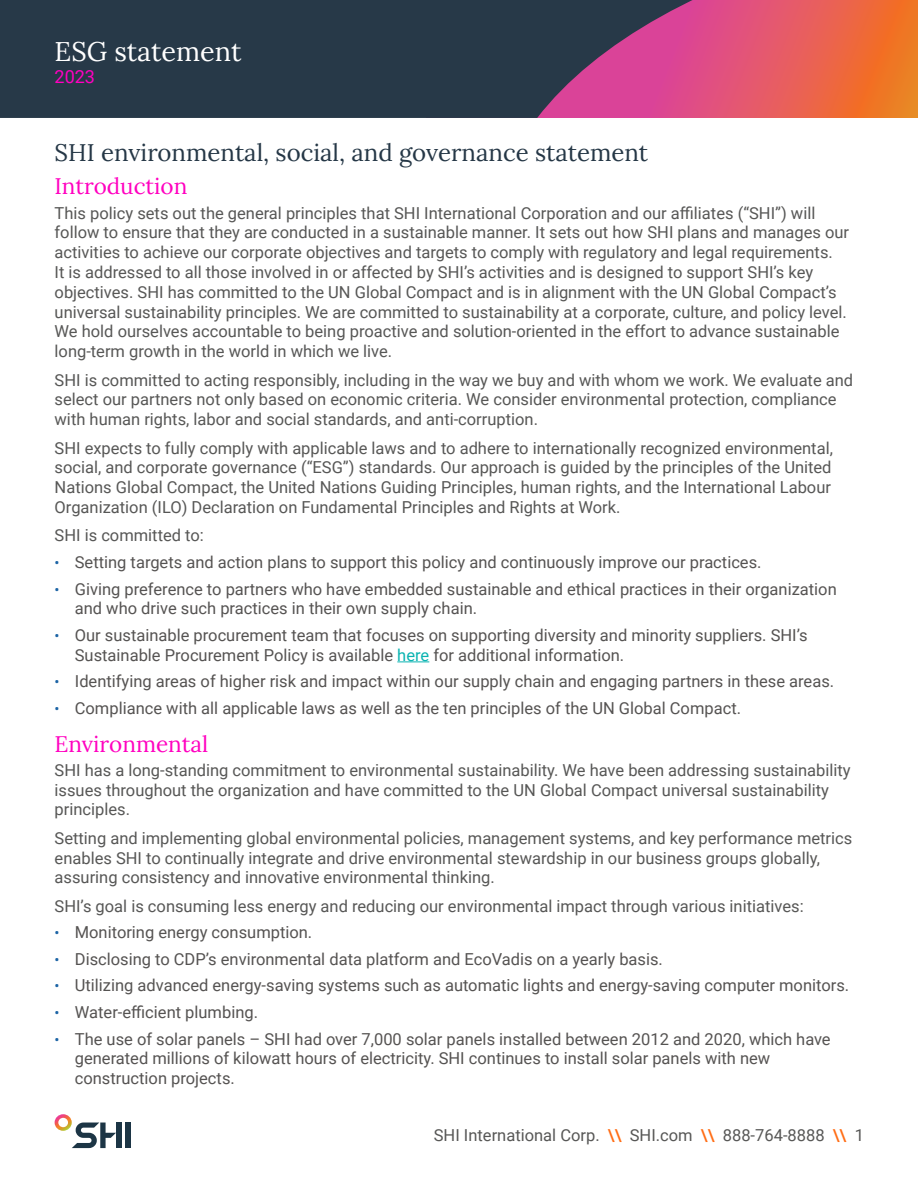
<style>
.page{position:relative;width:918px;height:1188px;background:#fff}
.page>*{position:absolute;margin:0;border:0;box-sizing:border-box;transform-origin:0 0}
.t1{font:27px "Lora";color:#fff}
.t2{font:24px "Lora";color:#253746}
.t3{font:22.5px "Lora";color:#ff00c0}
.t4{font:18px "Roboto";color:#ff00c0}
.t5{font:16.5px/19.8px "Roboto";color:#575756}
.t6{font:16.5px/19.8px "Roboto";color:#555352}
.s1{font-size:15px;color:#1c64a5}
.s2{color:#09b3b1}
.s3{font-weight:500;color:#ff6d15}
</style>
<div class="page">
<svg style="left:845px;top:0;width:73px;height:118px;background:#ee722a"></svg>
<svg style="left:0;top:0;width:845px;height:118px;background:#5c3f56"></svg>
<div style="left:125px;top:1123px;width:5px;height:25px;background:#1c3545"></div>
<svg style="left:55px;top:1114px;width:61px;height:34px"></svg>
<div style="left:116px;top:1123px;width:5px;height:25px;background:#1c3545"></div>
<hr style="left:397px;top:661px;width:32px;height:1px;background:#09b3b1">
<h1 class="t1" style="left:55px;top:31px;width:188px">ESG statement</h1>
<p class="t4" style="left:55px;top:64px;width:42px">2023</p>
<h2 class="t2" style="left:55px;top:134px;width:595px">SHI environmental, social, and governance statement</h2>
<h3 class="t3" style="left:55px;top:169px;width:134px">Introduction</h3>
<p class="t5" style="left:55px;top:202px;width:796px">This policy sets out the general principles that SHI International Corporation and our affiliates (“SHI”) will follow to ensure that they are conducted in a sustainable manner. It sets out how SHI plans and manages our activities to achieve our corporate objectives and targets to comply with regulatory and legal requirements.<br>It is addressed to all those involved in or affected by SHI’s activities and is designed to support SHI’s key objectives. SHI has committed to the UN Global Compact and is in alignment with the UN Global Compact’s universal sustainability principles. We are committed to sustainability at a corporate, culture, and policy level.<br>We hold ourselves accountable to being proactive and solution-oriented in the effort to advance sustainable long-term growth in the world in which we live.</p>
<p class="t5" style="left:55px;top:369px;width:800px">SHI is committed to acting responsibly, including in the way we buy and with whom we work. We evaluate and select our partners not only based on economic criteria. We consider environmental protection, compliance with human rights, labor and social standards, and anti-corruption.</p>
<p class="t5" style="left:55px;top:437px;width:780px;text-align:justify">SHI expects to fully comply with applicable laws and to adhere to internationally recognized environmental, social, and corporate governance (“ESG”) standards. Our approach is guided by the principles of the United Nations Global Compact, the United Nations Guiding Principles, human rights, and the International Labour Organization (ILO) Declaration on Fundamental Principles and Rights at Work.</p>
<p class="t5" style="left:55px;top:525px;width:151px">SHI is committed to:</p>
<p class="t6" style="left:55px;top:552px;width:708px"><span class="s1">•</span> Setting targets and action plans to support this policy and continuously improve our practices.</p>
<p class="t6" style="left:75px;top:578px;width:763px;text-indent:-20px"><span class="s1">•</span> Giving preference to partners who have embedded sustainable and ethical practices in their organization and who drive such practices in their own supply chain.</p>
<p class="t6" style="left:75px;top:625px;width:734px;text-indent:-20px"><span class="s1">•</span> Our sustainable procurement team that focuses on supporting diversity and minority suppliers. SHI’s<br>Sustainable Procurement Policy is available <span class="s2">here</span> for additional information.</p>
<p class="t6" style="left:55px;top:671px;width:781px"><span class="s1">•</span> Identifying areas of higher risk and impact within our supply chain and engaging partners in these areas.</p>
<p class="t6" style="left:55px;top:697px;width:688px"><span class="s1">•</span> Compliance with all applicable laws as well as the ten principles of the UN Global Compact.</p>
<h3 class="t3" style="left:55px;top:727px;width:155px">Environmental</h3>
<p class="t5" style="left:55px;top:759px;width:798px">SHI has a long-standing commitment to environmental sustainability. We have been addressing sustainability issues throughout the organization and have committed to the UN Global Compact universal sustainability principles.</p>
<p class="t5" style="left:55px;top:827px;width:799px">Setting and implementing global environmental policies, management systems, and key performance metrics enables SHI to continually integrate and drive environmental stewardship in our business groups globally, assuring consistency and innovative environmental thinking.</p>
<p class="t5" style="left:55px;top:895px;width:751px">SHI’s goal is consuming less energy and reducing our environmental impact through various initiatives:</p>
<p class="t6" style="left:55px;top:922px;width:259px"><span class="s1">•</span> Monitoring energy consumption.</p>
<p class="t6" style="left:55px;top:949px;width:610px"><span class="s1">•</span> Disclosing to CDP’s environmental data platform and EcoVadis on a yearly basis.</p>
<p class="t6" style="left:55px;top:975px;width:796px"><span class="s1">•</span> Utilizing advanced energy-saving systems such as automatic lights and energy-saving computer monitors.</p>
<p class="t6" style="left:55px;top:1002px;width:205px"><span class="s1">•</span> Water-efficient plumbing.</p>
<p class="t6" style="left:75px;top:1028px;width:757px;text-indent:-20px"><span class="s1">•</span> The use of solar panels – SHI had over 7,000 solar panels installed between 2012 and 2020, which have generated millions of kilowatt hours of electricity. SHI continues to install solar panels with new construction projects.</p>
<p class="t5" style="left:434px;top:1124px;width:432px">SHI International Corp. <span class="s3">\\</span> SHI.com <span class="s3">\\</span> 888-764-8888 <span class="s3">\\</span> 1</p>
</div>
